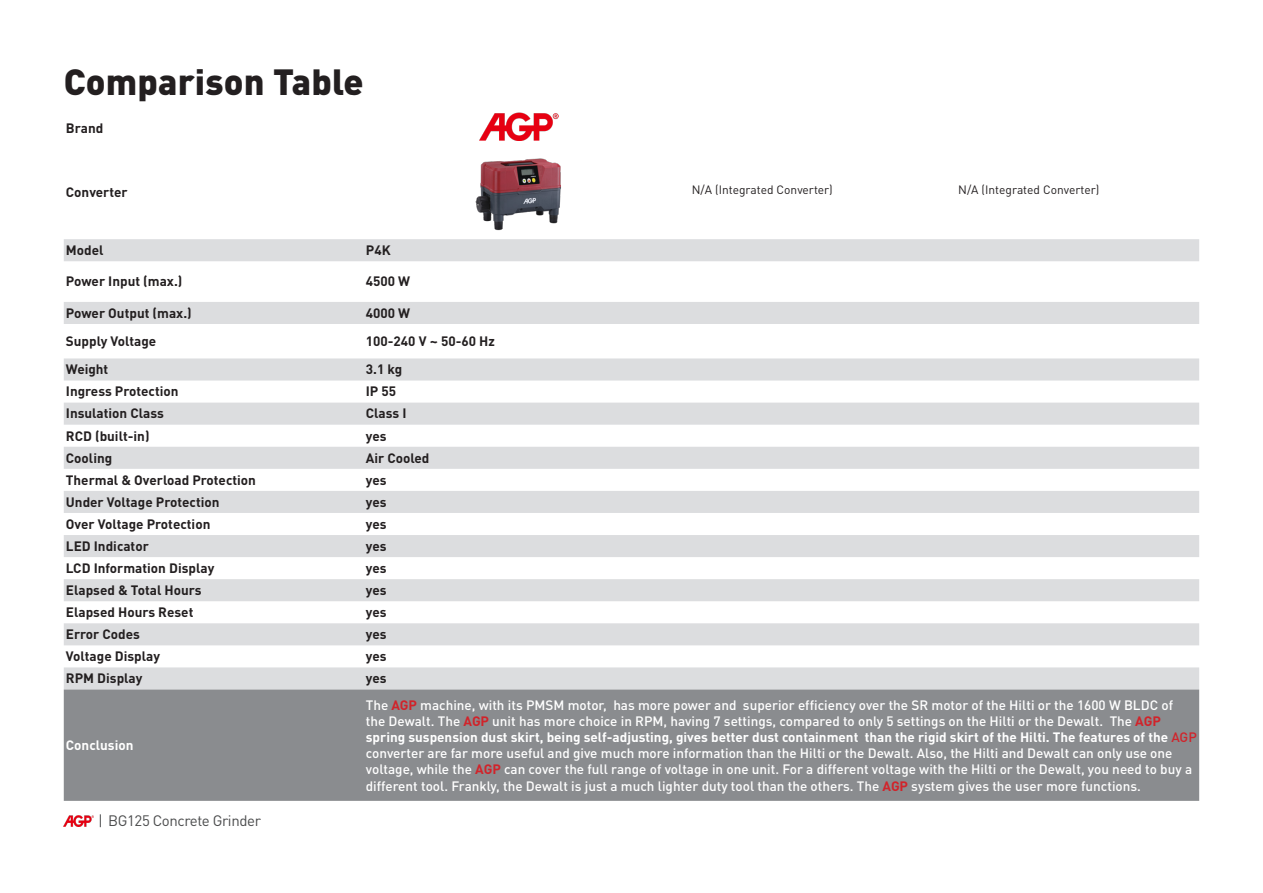
<style>
.page{position:relative;width:1263px;height:893px;background:#fff}
.page>*{position:absolute;margin:0;border:0;box-sizing:border-box;transform-origin:0 0}
.t1{font:900 36px "DIN Pro";letter-spacing:.005em;color:#231f20}
.t2{font:15px "DIN Pro";letter-spacing:-.025em;color:#4b4c4d}
.t3{font:500 13.5px/16.2px "DIN Pro";color:#fff}
.t4{font:700 13.5px "DIN Pro";color:#231f20}
.t5{font:700 13.5px "DIN Pro";color:#fff}
.t6{font:12px "DIN Pro";color:#231f20}
.s1{font-weight:700;color:#d1232a}
.s2{font-weight:700}
.s3{color:#d1232a}
</style>
<div class="page">
<img style="left:64px;top:815px;width:30px;height:11px">
<svg style="left:100px;top:814px;width:1px;height:13px"></svg>
<svg style="left:64px;top:239px;width:1135px;height:450px"></svg>
<div style="left:64px;top:689px;width:1135px;height:112px;background:#8a8c8f"></div>
<img style="left:479px;top:113px;width:79px;height:27px">
<img style="left:475px;top:158px;width:86px;height:73px">
<p class="t1" style="left:64px;top:57px;width:301px">Comparison Table</p>
<p class="t4" style="left:66px;top:119px;width:39px">Brand</p>
<p class="t4" style="left:66px;top:183px;width:63px">Converter</p>
<p class="t6" style="left:692px;top:182px;width:143px">N/A (Integrated Converter)</p>
<p class="t6" style="left:958px;top:182px;width:143px">N/A (Integrated Converter)</p>
<p class="t4" style="left:66px;top:241px;width:39px">Model</p>
<p class="t4" style="left:366px;top:241px;width:26px">P4K</p>
<p class="t4" style="left:66px;top:272px;width:118px">Power Input (max.)</p>
<p class="t4" style="left:366px;top:272px;width:46px">4500 W</p>
<p class="t4" style="left:66px;top:304px;width:127px">Power Output (max.)</p>
<p class="t4" style="left:366px;top:304px;width:46px">4000 W</p>
<p class="t4" style="left:66px;top:332px;width:92px">Supply Voltage</p>
<p class="t4" style="left:366px;top:332px;width:131px">100-240 V ~ 50-60 Hz</p>
<p class="t4" style="left:66px;top:360px;width:44px">Weight</p>
<p class="t4" style="left:366px;top:360px;width:38px">3.1 kg</p>
<p class="t4" style="left:66px;top:382px;width:114px">Ingress Protection</p>
<p class="t4" style="left:366px;top:382px;width:32px">IP 55</p>
<p class="t4" style="left:66px;top:404px;width:100px">Insulation Class</p>
<p class="t4" style="left:366px;top:404px;width:42px">Class I</p>
<p class="t4" style="left:66px;top:426px;width:85px">RCD (built-in)</p>
<p class="t4" style="left:366px;top:426px;width:22px">yes</p>
<p class="t4" style="left:66px;top:449px;width:48px">Cooling</p>
<p class="t4" style="left:366px;top:449px;width:65px">Air Cooled</p>
<p class="t4" style="left:66px;top:471px;width:192px">Thermal &amp; Overload Protection</p>
<p class="t4" style="left:366px;top:471px;width:22px">yes</p>
<p class="t4" style="left:66px;top:493px;width:155px">Under Voltage Protection</p>
<p class="t4" style="left:366px;top:493px;width:22px">yes</p>
<p class="t4" style="left:66px;top:515px;width:146px">Over Voltage Protection</p>
<p class="t4" style="left:366px;top:515px;width:22px">yes</p>
<p class="t4" style="left:66px;top:537px;width:84px">LED Indicator</p>
<p class="t4" style="left:366px;top:537px;width:22px">yes</p>
<p class="t4" style="left:66px;top:559px;width:150px">LCD Information Display</p>
<p class="t4" style="left:366px;top:559px;width:22px">yes</p>
<p class="t4" style="left:66px;top:581px;width:137px">Elapsed &amp; Total Hours</p>
<p class="t4" style="left:366px;top:581px;width:22px">yes</p>
<p class="t4" style="left:66px;top:603px;width:129px">Elapsed Hours Reset</p>
<p class="t4" style="left:366px;top:603px;width:22px">yes</p>
<p class="t4" style="left:66px;top:625px;width:76px">Error Codes</p>
<p class="t4" style="left:366px;top:625px;width:22px">yes</p>
<p class="t4" style="left:66px;top:647px;width:96px">Voltage Display</p>
<p class="t4" style="left:366px;top:647px;width:22px">yes</p>
<p class="t4" style="left:66px;top:669px;width:78px">RPM Display</p>
<p class="t4" style="left:366px;top:669px;width:22px">yes</p>
<p class="t5" style="left:66px;top:736px;width:69px">Conclusion</p>
<p class="t2" style="left:108px;top:810px;width:154px">BG125 Concrete Grinder</p>
<p class="t3" style="left:366px;top:696px;width:832px">The <span class="s1">AGP</span> machine, with its PMSM motor, has more power and superior efficiency over the SR motor of the Hilti or the 1600 W BLDC of<br>the Dewalt. The <span class="s1">AGP</span> unit has more choice in RPM, having 7 settings, compared to only 5 settings on the Hilti or the Dewalt. The <span class="s1">AGP </span><span class="s2">spring suspension dust skirt, being self-adjusting, gives better dust containment than the rigid skirt of the Hilti. The features of the</span> <span class="s3">AGP </span>converter are far more useful and give much more information than the Hilti or the Dewalt. Also, the Hilti and Dewalt can only use one voltage, while the <span class="s1">AGP</span> can cover the full range of voltage in one unit. For a different voltage with the Hilti or the Dewalt, you need to buy a different tool. Frankly, the Dewalt is just a much lighter duty tool than the others. The <span class="s1">AGP</span> system gives the user more functions.</p>
</div>
